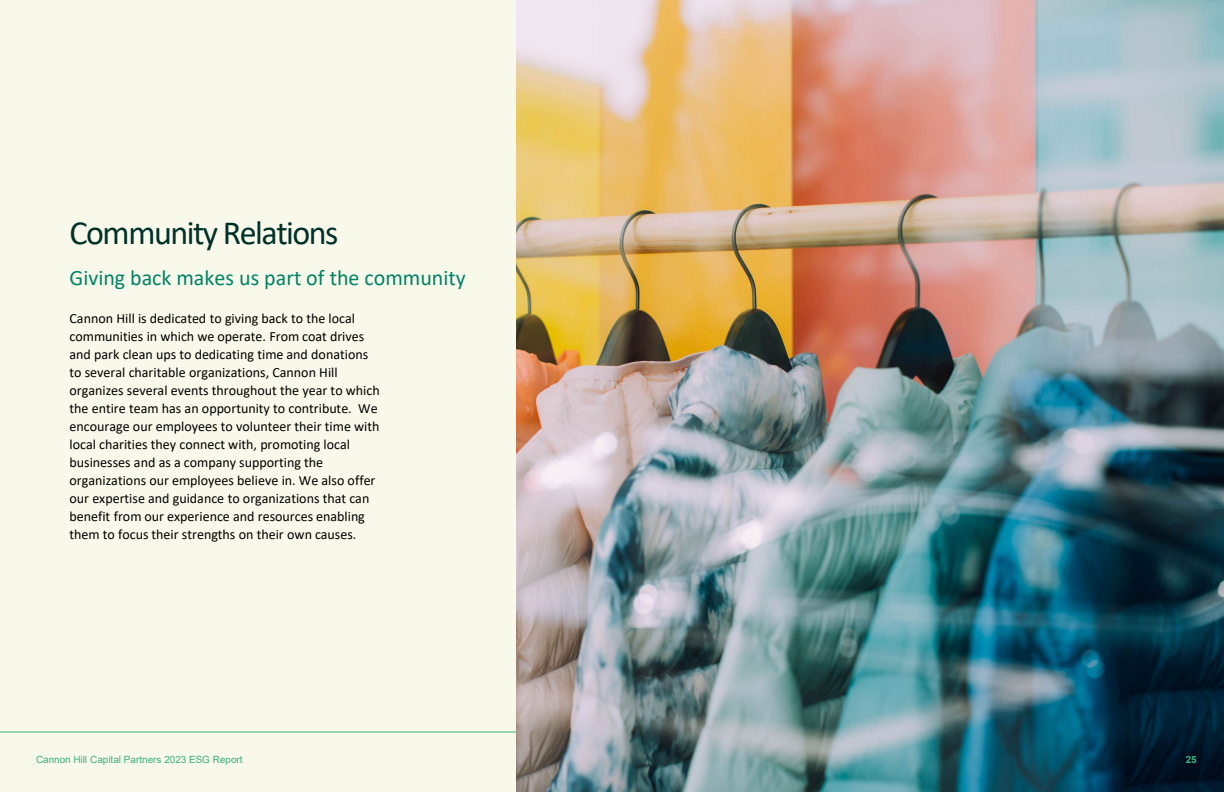
<style>
.page{position:relative;width:1224px;height:792px;background:#f9f9eb}
.page>*{position:absolute;margin:0;border:0;box-sizing:border-box;transform-origin:0 0}
.t1{font:34px "Calibri";letter-spacing:-.045em;color:#003129}
.t2{font:22px "Calibri";color:#008263}
.t3{font:14px/18px "Calibri";color:#000}
.t4{font:10px "Arial";color:#3db07d}
.t5{font:700 10px "Arial";color:#3db07d}
</style>
<div class="page">
<hr style="left:0;top:732px;width:1224px;height:1px;background:#3db07d">
<img style="left:516px;top:0;width:708px;height:792px">
<p class="t1" style="left:70px;top:209px;width:270px">Community Relations</p>
<p class="t2" style="left:70px;top:263px;width:398px">Giving back makes us part of the community</p>
<p class="t3" style="left:70px;top:309px;width:312px">Cannon Hill is dedicated to giving back to the local communities in which we operate. From coat drives and park clean ups to dedicating time and donations to several charitable organizations, Cannon Hill organizes several events throughout the year to which the entire team has an opportunity to contribute. We encourage our employees to volunteer their time with local charities they connect with, promoting local businesses and as a company supporting the organizations our employees believe in. We also offer our expertise and guidance to organizations that can benefit from our experience and resources enabling them to focus their strengths on their own causes.</p>
<p class="t4" style="left:36px;top:753px;width:208px">Cannon Hill Capital Partners 2023 ESG Report</p>
<p class="t5" style="left:1186px;top:753px;width:13px">25</p>
</div>
